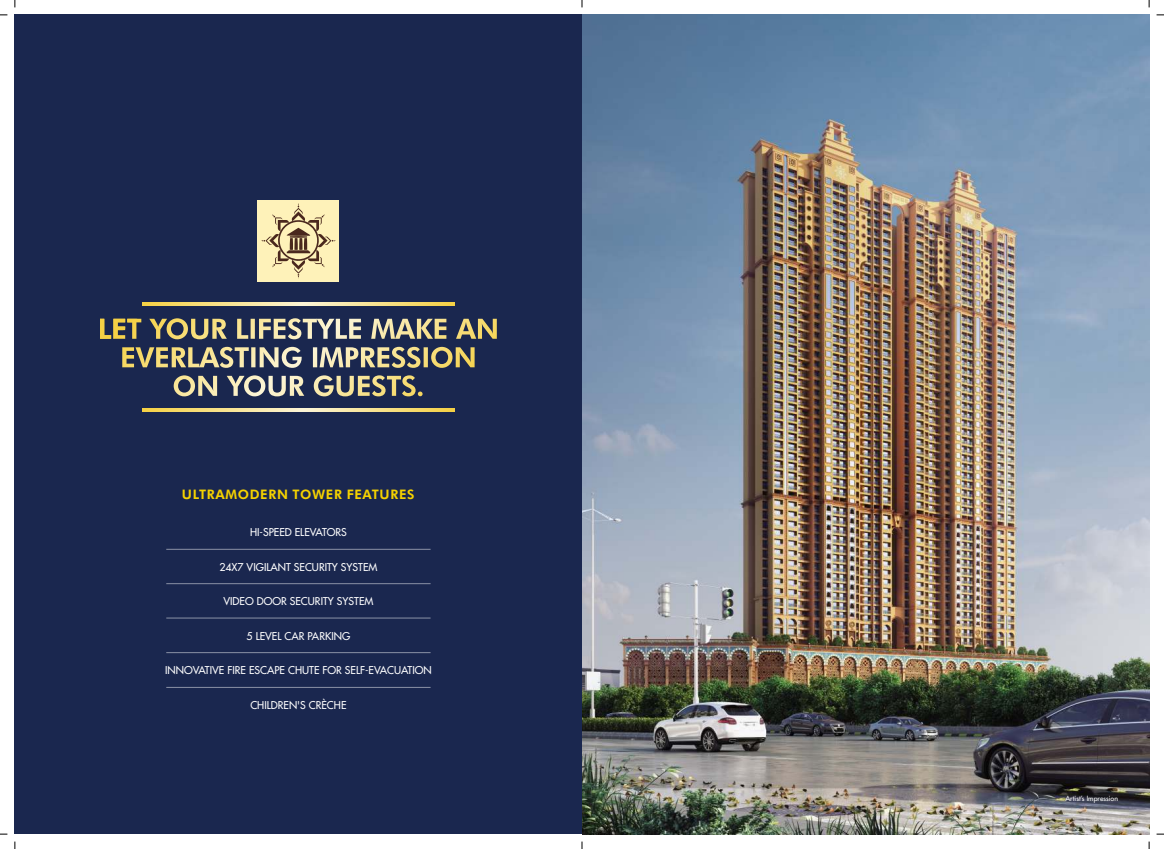
<style>
.page{position:relative;width:1164px;height:849px;background:#fff}
.page>*{position:absolute;margin:0;border:0;box-sizing:border-box;transform-origin:0 0}
.t1{font:800 13.12px "Futura BT";letter-spacing:.05em;color:#f5d200}
.t2{font:500 10.5px "Futura Std";color:#fefefe}
.t3{font:500 7px "Futura Std";color:#fefefe}
</style>
<div class="page">
<div style="left:15px;top:15px;width:567px;height:819px;background:#1a274f"></div>
<img style="left:582px;top:15px;width:567px;height:819px">
<svg style="left:225px;top:315px;width:367px;height:332px"></svg>
<svg style="left:14px;top:62px;width:358px;height:332px"></svg>
<img style="left:142px;top:409px;width:313px;height:3px">
<img style="left:142px;top:303px;width:313px;height:3px">
<hr style="left:166px;top:549px;width:265px;height:1px;background:#767d95">
<div style="left:257px;top:200px;width:82px;height:82px;background:#fef2b9"></div>
<svg style="left:261px;top:203px;width:75px;height:76px"></svg>
<hr style="left:166px;top:583px;width:265px;height:1px;background:#767e96">
<hr style="left:166px;top:618px;width:265px;height:1px;background:#58627f">
<hr style="left:166px;top:652px;width:265px;height:1px;background:#7a8299">
<hr style="left:166px;top:687px;width:265px;height:1px;background:#80879d">
<p class="t1" style="left:182px;top:488px;width:234px">ULTRAMODERN TOWER FEATURES</p>
<p class="t2" style="left:250px;top:527px;width:98px">HI-SPEED ELEVATORS</p>
<p class="t2" style="left:219px;top:562px;width:160px">24X7 VIGILANT SECURITY SYSTEM</p>
<p class="t2" style="left:223px;top:596px;width:151px">VIDEO DOOR SECURITY SYSTEM</p>
<p class="t2" style="left:247px;top:631px;width:105px">5 LEVEL CAR PARKING</p>
<p class="t2" style="left:165px;top:665px;width:268px">INNOVATIVE FIRE ESCAPE CHUTE FOR SELF-EVACUATION</p>
<p class="t2" style="left:250px;top:700px;width:98px">CHILDREN'S CRÈCHE</p>
<p class="t3" style="left:1065px;top:795px;width:54px">Artist’s Impression</p>
</div>
